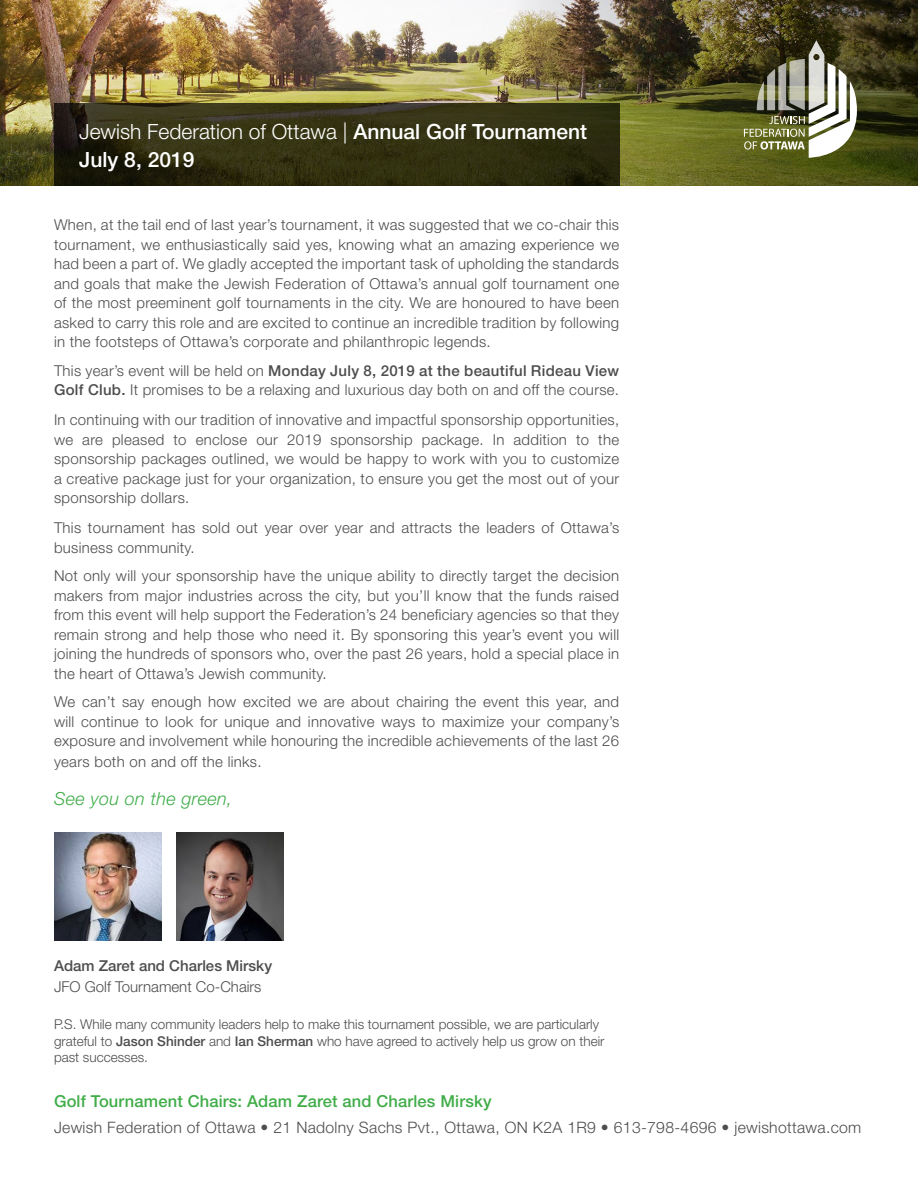
<style>
.page{position:relative;width:918px;height:1188px;background:#fff}
.page>*{position:absolute;margin:0;border:0;box-sizing:border-box;transform-origin:0 0}
.t1{font:500 21px/28.5px "Helvetica Neue LT Std";color:#fff}
.t2{font:italic 300 18px "Helvetica Neue LT Std";letter-spacing:.02em;color:#41ad49}
.t3{font:500 16.5px "Helvetica Neue LT Std";letter-spacing:.01em;color:#41ad49}
.t4{font:300 15.75px "Helvetica Neue LT Std";letter-spacing:.02em;color:#4d4d4d}
.t5{font:300 15px/19.5px "Helvetica Neue LT Std";letter-spacing:.02em;color:#4d4d4d;text-align:justify}
.t6{font:300 15px "Helvetica Neue LT Std";color:#4d4d4d}
.t7{font:500 15px "Helvetica Neue LT Std";color:#4d4d4d}
.t8{font:300 13.5px/16.5px "Helvetica Neue LT Std";color:#4d4d4d}
.s1{font-weight:300}
.s2{font-weight:500}
</style>
<div class="page">
<img style="left:54px;top:833px;width:108px;height:107px">
<img style="left:176px;top:833px;width:107px;height:107px">
<img style="left:0;top:0;width:446px;height:186px">
<img style="left:446px;top:0;width:472px;height:186px">
<svg style="left:54px;top:103px;width:565px;height:83px;background:#2f2d12"></svg>
<svg style="left:744px;top:40px;width:113px;height:118px"></svg>
<h1 class="t1" style="left:79px;top:117px;width:510px"><span class="s1">Jewish Federation of Ottawa |</span> Annual Golf Tournament<br>July 8, 2019</h1>
<p class="t5" style="left:54px;top:215px;width:567px">When, at the tail end of last year’s tournament, it was suggested that we co-chair this tournament, we enthusiastically said yes, knowing what an amazing experience we had been a part of. We gladly accepted the important task of upholding the standards and goals that make the Jewish Federation of Ottawa’s annual golf tournament one of the most preeminent golf tournaments in the city. We are honoured to have been asked to carry this role and are excited to continue an incredible tradition by following in the footsteps of Ottawa’s corporate and philanthropic legends.</p>
<p class="t5" style="left:54px;top:360px;width:567px">This year’s event will be held on <span class="s2">Monday July 8, 2019 at the beautiful Rideau View<br>Golf Club.</span> It promises to be a relaxing and luxurious day both on and off the course.</p>
<p class="t5" style="left:54px;top:410px;width:567px">In continuing with our tradition of innovative and impactful sponsorship opportunities, we are pleased to enclose our 2019 sponsorship package. In addition to the sponsorship packages outlined, we would be happy to work with you to customize a creative package just for your organization, to ensure you get the most out of your sponsorship dollars.</p>
<p class="t5" style="left:54px;top:518px;width:567px">This tournament has sold out year over year and attracts the leaders of Ottawa’s business community.</p>
<p class="t5" style="left:54px;top:566px;width:567px">Not only will your sponsorship have the unique ability to directly target the decision makers from major industries across the city, but you’ll know that the funds raised from this event will help support the Federation’s 24 beneficiary agencies so that they remain strong and help those who need it. By sponsoring this year’s event you will joining the hundreds of sponsors who, over the past 26 years, hold a special place in the heart of Ottawa’s Jewish community.</p>
<p class="t5" style="left:54px;top:692px;width:567px">We can’t say enough how excited we are about chairing the event this year, and will continue to look for unique and innovative ways to maximize your company’s exposure and involvement while honouring the incredible achievements of the last 26</p>
<p class="t5" style="left:54px;top:752px;width:209px">years both on and off the links.</p>
<p class="t2" style="left:54px;top:788px;width:180px">See you on the green,</p>
<p class="t7" style="left:54px;top:957px;width:220px">Adam Zaret and Charles Mirsky</p>
<p class="t6" style="left:54px;top:978px;width:209px">JFO Golf Tournament Co-Chairs</p>
<p class="t8" style="left:54px;top:1016px;width:552px">P.S. While many community leaders help to make this tournament possible, we are particularly grateful to <span class="s2">Jason Shinder</span> and <span class="s2">Ian Sherman</span> who have agreed to actively help us grow on their past successes.</p>
<p class="t3" style="left:54px;top:1091px;width:439px">Golf Tournament Chairs: Adam Zaret and Charles Mirsky</p>
<p class="t4" style="left:54px;top:1118px;width:809px">Jewish Federation of Ottawa • 21 Nadolny Sachs Pvt., Ottawa, ON K2A 1R9 • 613-798-4696 • jewishottawa.com</p>
</div>
